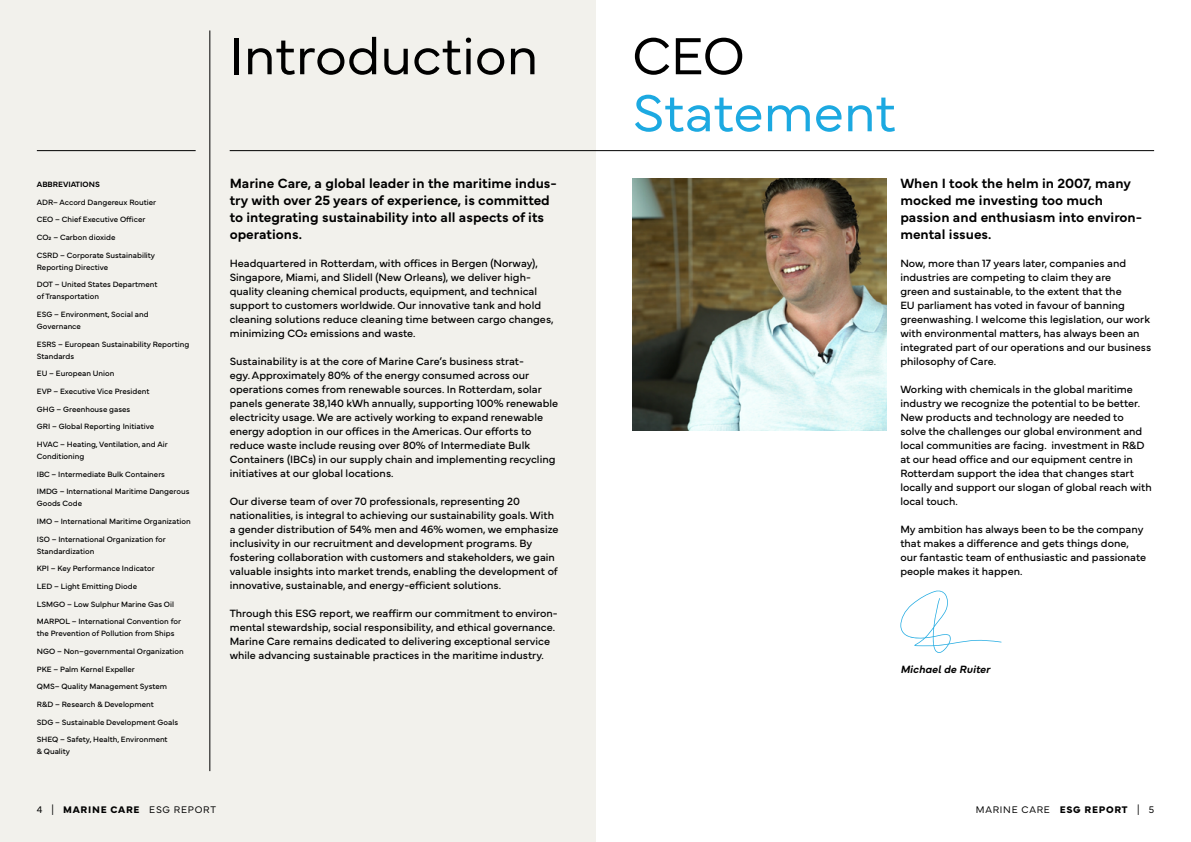
<style>
.page{position:relative;width:1191px;height:842px;background:#fff}
.page>*{position:absolute;margin:0;border:0;box-sizing:border-box;transform-origin:0 0}
.t1{font:300 54.4px "Mundial";color:#000}
.t2{font:300 54.4px "Mundial";letter-spacing:-.005em;color:#1ca9e1}
.t3{font:600 14px/16.8px "Mundial";color:#000}
.t4{font:11px/14px "Mundial";color:#000}
.t5{font:italic 600 11px "Mundial";color:#000}
.t6{font:300 10px "Mundial";letter-spacing:.075em;color:#000}
.t7{font:8px/12px "Mundial";color:#000}
.t8{font:600 8px "Mundial";color:#000}
.s1{font-weight:700}
</style>
<div class="page">
<div style="left:0;top:0;width:595px;height:842px;background:#f2f1ec"></div>
<hr style="left:230px;top:150px;width:924px;height:1px;background:#000">
<hr style="left:37px;top:150px;width:159px;height:1px;background:#000">
<hr style="left:209px;top:30px;width:1px;height:741px;background:#000">
<img style="left:632px;top:179px;width:254px;height:252px">
<svg style="left:900px;top:590px;width:101px;height:63px"></svg>
<h1 class="t1" style="left:230px;top:13px;width:310px">Introduction</h1>
<p class="t8" style="left:37px;top:178px;width:64px">ABBREVIATIONS</p>
<p class="t7" style="left:37px;top:195px;width:121px">ADR– Accord Dangereux Routier</p>
<p class="t7" style="left:37px;top:213px;width:110px">CEO – Chief Executive Officer</p>
<p class="t7" style="left:37px;top:230px;width:80px">CO₂ – Carbon dioxide</p>
<p class="t7" style="left:37px;top:248px;width:120px">CSRD – Corporate Sustainability<br>Reporting Directive</p>
<p class="t7" style="left:37px;top:278px;width:122px">DOT – United States Department of Transportation</p>
<p class="t7" style="left:37px;top:307px;width:113px">ESG – Environment, Social and<br>Governance</p>
<p class="t7" style="left:37px;top:337px;width:154px">ESRS – European Sustainability Reporting<br>Standards</p>
<p class="t7" style="left:37px;top:367px;width:79px">EU – European Union</p>
<p class="t7" style="left:37px;top:384px;width:114px">EVP – Executive Vice President</p>
<p class="t7" style="left:37px;top:402px;width:95px">GHG – Greenhouse gases</p>
<p class="t7" style="left:37px;top:420px;width:119px">GRI – Global Reporting Initiative</p>
<p class="t7" style="left:37px;top:438px;width:132px">HVAC – Heating, Ventilation, and Air<br>Conditioning</p>
<p class="t7" style="left:37px;top:467px;width:130px">IBC – Intermediate Bulk Containers</p>
<p class="t7" style="left:37px;top:485px;width:154px">IMDG – International Maritime Dangerous<br>Goods Code</p>
<p class="t7" style="left:37px;top:515px;width:155px">IMO – International Maritime Organization</p>
<p class="t7" style="left:37px;top:532px;width:130px">ISO – International Organization for<br>Standardization</p>
<p class="t7" style="left:37px;top:562px;width:119px">KPI – Key Performance Indicator</p>
<p class="t7" style="left:37px;top:580px;width:102px">LED – Light Emitting Diode</p>
<p class="t7" style="left:37px;top:597px;width:139px">LSMGO – Low Sulphur Marine Gas Oil</p>
<p class="t7" style="left:37px;top:615px;width:146px">MARPOL – International Convention for the Prevention of Pollution from Ships</p>
<p class="t7" style="left:37px;top:645px;width:148px">NGO – Non–governmental Organization</p>
<p class="t7" style="left:37px;top:662px;width:100px">PKE – Palm Kernel Expeller</p>
<p class="t7" style="left:37px;top:680px;width:132px">QMS– Quality Management System</p>
<p class="t7" style="left:37px;top:698px;width:118px">R&amp;D – Research &amp; Development</p>
<p class="t7" style="left:37px;top:715px;width:143px">SDG – Sustainable Development Goals</p>
<p class="t7" style="left:37px;top:733px;width:132px">SHEQ – Safety, Health, Environment &amp; Quality</p>
<p class="t3" style="left:230px;top:174px;width:329px">Marine Care, a global leader in the maritime indus&shy;try with over 25 years of experience, is committed to integrating sustainability into all aspects of its operations.</p>
<p class="t4" style="left:230px;top:255px;width:325px">Headquartered in Rotterdam, with offices in Bergen (Norway), Singapore, Miami, and Slidell (New Orleans), we deliver high&shy;quality cleaning chemical products, equipment, and technical support to customers worldwide. Our innovative tank and hold cleaning solutions reduce cleaning time between cargo changes, minimizing CO₂ emissions and waste.</p>
<p class="t4" style="left:230px;top:353px;width:330px">Sustainability is at the core of Marine Care’s business strat-<br>egy. Approximately 80% of the energy consumed across our operations comes from renewable sources. In Rotterdam, solar panels generate 38,140 kWh annually, supporting 100% renewable electricity usage. We are actively working to expand renewable energy adoption in our offices in the Americas. Our efforts to reduce waste include reusing over 80% of Intermediate Bulk Containers (IBCs) in our supply chain and implementing recycling initiatives at our global locations.</p>
<p class="t4" style="left:230px;top:493px;width:330px">Our diverse team of over 70 professionals, representing 20 nationalities, is integral to achieving our sustainability goals. With a gender distribution of 54% men and 46% women, we emphasize inclusivity in our recruitment and development programs. By fostering collaboration with customers and stakeholders, we gain valuable insights into market trends, enabling the development of innovative, sustainable, and energy-efficient solutions.</p>
<p class="t4" style="left:230px;top:605px;width:329px">Through this ESG report, we reaffirm our commitment to environ&shy;mental stewardship, social responsibility, and ethical governance.<br>Marine Care remains dedicated to delivering exceptional service while advancing sustainable practices in the maritime industry.</p>
<h1 class="t1" style="left:632px;top:13px;width:114px">CEO</h1>
<h1 class="t2" style="left:632px;top:70px;width:265px">Statement</h1>
<p class="t3" style="left:900px;top:174px;width:243px">When I took the helm in 2007, many mocked me investing too much passion and enthusiasm into environ&shy;mental issues.</p>
<p class="t4" style="left:900px;top:255px;width:252px">Now, more than 17 years later, companies and industries are competing to claim they are<br>green and sustainable, to the extent that the<br>EU parliament has voted in favour of banning greenwashing. I welcome this legislation, our work with environmental matters, has always been an integrated part of our operations and our business philosophy of Care.</p>
<p class="t4" style="left:900px;top:381px;width:253px">Working with chemicals in the global maritime industry we recognize the potential to be better.<br>New products and technology are needed to solve the challenges our global environment and local communities are facing. investment in R&amp;D at our head office and our equipment centre in Rotterdam support the idea that changes start locally and support our slogan of global reach with local touch.</p>
<p class="t4" style="left:900px;top:521px;width:247px">My ambition has always been to be the company that makes a difference and gets things done, our fantastic team of enthusiastic and passionate people makes it happen.</p>
<p class="t5" style="left:900px;top:660px;width:91px">Michael de Ruiter</p>
<p class="t6" style="left:37px;top:801px;width:181px">4 | <span class="s1">MARINE CARE</span> ESG REPORT</p>
<p class="t6" style="left:975px;top:801px;width:180px">MARINE CARE <span class="s1">ESG REPORT</span> | 5</p>
</div>
